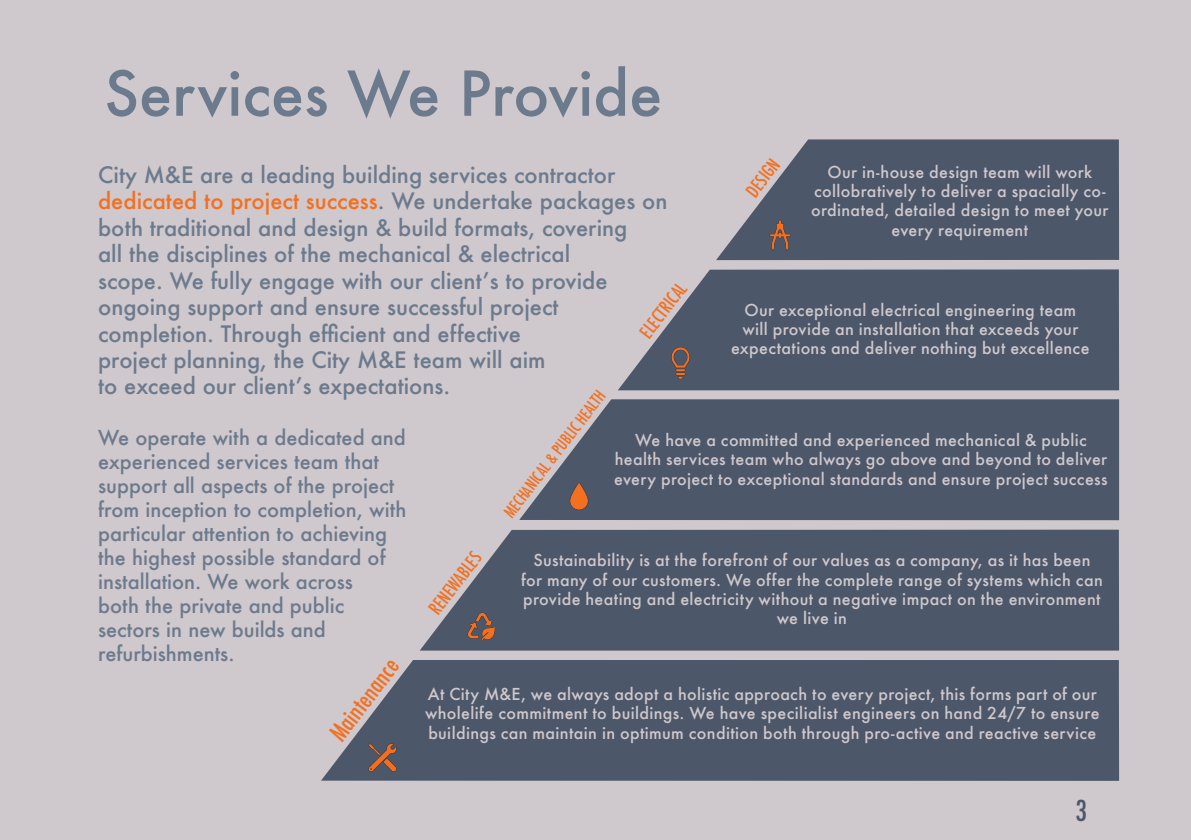
<style>
.page{position:relative;width:1191px;height:840px;background:#fff}
.page>*{position:absolute;margin:0;border:0;box-sizing:border-box;transform-origin:0 0}
.t1{font:500 60px "Futura";color:#6b7a8d}
.t2{font:500 condensed 28px "Futura";color:#4c5769}
.t3{font:500 condensed 24px "Futura";color:#f37021}
.t4{font:500 22px/26.4px "Futura";color:#6b7a8d}
.t5{font:500 20px/24px "Futura";color:#6b7a8d}
.t6{font:500 condensed 18px "Futura";color:#f37021}
.t7{font:500 16px/19.2px "Futura";letter-spacing:.02em;color:#cfc8cc;text-align:center}
.t8{font:500 condensed 16px "Futura";color:#f37021}
.s1{color:#f37021}
</style>
<div class="page">
<div style="left:0;top:0;width:1191px;height:839px;background:#cfc8cc"></div>
<svg style="left:420px;top:529px;width:699px;height:121px;background:#555f70"></svg>
<img style="left:466px;top:610px;width:31px;height:31px">
<svg style="left:519px;top:399px;width:600px;height:121px;background:#566070"></svg>
<img style="left:562px;top:479px;width:33px;height:33px">
<svg style="left:618px;top:269px;width:501px;height:121px;background:#586272"></svg>
<img style="left:664px;top:345px;width:32px;height:35px">
<svg style="left:716px;top:139px;width:403px;height:121px;background:#5b6474"></svg>
<img style="left:762px;top:219px;width:35px;height:32px">
<div style="left:321px;top:660px;width:798px;height:120px;background:#4c5769"></div>
<img style="left:366px;top:740px;width:32px;height:33px">
<p class="t1" style="left:104px;top:52px;width:560px">Services We Provide</p>
<p class="t6" style="left:741px;top:188px;width:44px;rotate:-53deg">DESIGN</p>
<p class="t7" style="left:811px;top:162px;width:299px">Our in-house design team will work collobratively to deliver a spacially co&shy;ordinated, detailed design to meet your every requirement</p>
<p class="t4" style="left:98px;top:161px;width:571px">City M&amp;E are a leading building services contractor <span class="s1">dedicated to project success</span>. We undertake packages on both traditional and design &amp; build formats, covering<br>all the disciplines of the mechanical &amp; electrical<br>scope. We fully engage with our client’s to provide ongoing support and ensure successful project completion. Through efficient and effective<br>project planning, the City M&amp;E team will aim<br>to exceed our client’s expectations.</p>
<p class="t5" style="left:98px;top:425px;width:310px">We operate with a dedicated and experienced services team that support all aspects of the project from inception to completion, with particular attention to achieving the highest possible standard of installation. We work across<br>both the private and public sectors in new builds and refurbishments.</p>
<p class="t6" style="left:634px;top:328px;width:65px;rotate:-52deg">ELECTRICAL</p>
<p class="t7" style="left:731px;top:300px;width:360px">Our exceptional electrical engineering team will provide an installation that exceeds your expectations and deliver nothing but excellence</p>
<p class="t8" style="left:500px;top:509px;width:157px;rotate:-53deg">MECHANICAL &amp; PUBLIC HEALTH</p>
<p class="t7" style="left:614px;top:430px;width:495px">We have a committed and experienced mechanical &amp; public health services team who always go above and beyond to deliver every project to exceptional standards and ensure project success</p>
<p class="t6" style="left:424px;top:605px;width:75px;rotate:-53deg">RENEWABLES</p>
<p class="t7" style="left:521px;top:550px;width:583px">Sustainability is at the forefront of our values as a company, as it has been for many of our customers. We offer the complete range of systems which can provide heating and electricity without a negative impact on the environment we live in</p>
<p class="t3" style="left:323px;top:728px;width:98px;rotate:-53deg">Maintenance</p>
<p class="t7" style="left:425px;top:684px;width:676px;text-align:left">At City M&amp;E, we always adopt a holistic approach to every project, this forms part of our wholelife commitment to buildings. We have specilialist engineers on hand 24/7 to ensure</p>
<p class="t7" style="left:428px;top:722px;width:669px">buildings can maintain in optimum condition both through pro-active and reactive service</p>
<p class="t2" style="left:1075px;top:791px;width:13px">3</p>
</div>
